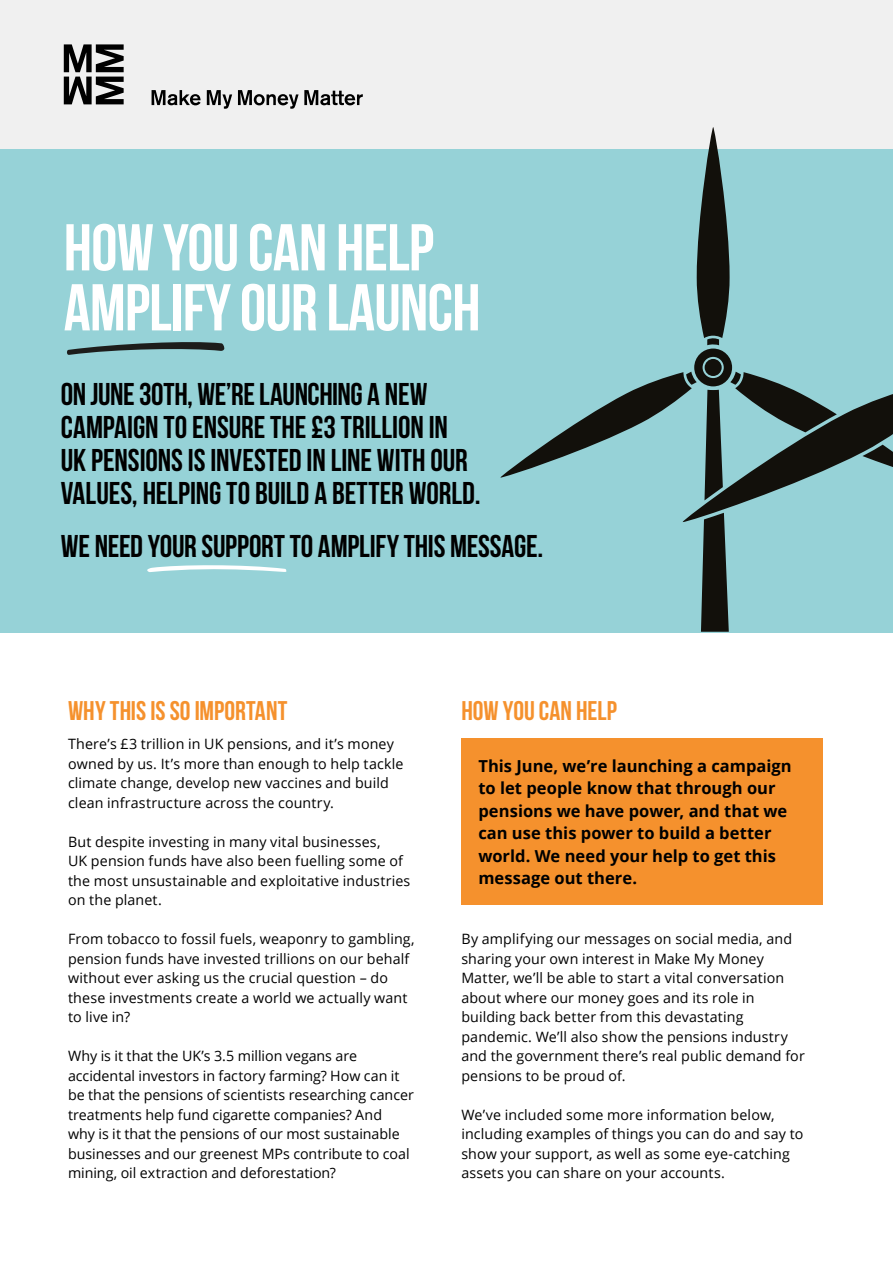
<style>
.page{position:relative;width:893px;height:1263px;background:#fff}
.page>*{position:absolute;margin:0;border:0;box-sizing:border-box;transform-origin:0 0}
.t1{font:700 66px/60px "Bebas Neue";letter-spacing:-.01em;color:#fff}
.t2{font:700 31.5px/33px "Bebas Neue";letter-spacing:-.005em;color:#000}
.t3{font:700 27px "Bebas Neue";color:#f5912d}
.t4{font:700 16.5px/22.5px "Open Sans";color:#000}
.t5{font:14.25px/19.5px "Open Sans";letter-spacing:.005em;color:#000}
</style>
<div class="page">
<div style="left:0;top:149px;width:893px;height:483px;background:#96d2d7"></div>
<div style="left:0;top:0;width:893px;height:149px;background:#f0f0f0"></div>
<svg style="left:64px;top:44px;width:60px;height:60px"></svg>
<svg style="left:152px;top:90px;width:49px;height:15px"></svg>
<svg style="left:207px;top:90px;width:25px;height:19px"></svg>
<svg style="left:238px;top:90px;width:125px;height:19px"></svg>
<div style="left:461px;top:738px;width:362px;height:167px;background:#f5912d"></div>
<svg style="left:67px;top:342px;width:158px;height:13px"></svg>
<svg style="left:147px;top:565px;width:139px;height:7px"></svg>
<svg style="left:500px;top:127px;width:393px;height:505px"></svg>
<h1 class="t1" style="left:64px;top:217px;width:418px">HOW YOU CAN HELP<br>AMPLIFY OUR LAUNCH</h1>
<h2 class="t2" style="left:61px;top:378px;width:421px">ON JUNE 30TH, WE’RE LAUNCHING A NEW CAMPAIGN TO ENSURE THE £3 TRILLION IN UK PENSIONS IS INVESTED IN LINE WITH OUR VALUES, HELPING TO BUILD A BETTER WORLD.</h2>
<h2 class="t2" style="left:61px;top:530px;width:484px">WE NEED YOUR SUPPORT TO AMPLIFY THIS MESSAGE.</h2>
<h3 class="t3" style="left:68px;top:696px;width:221px">WHY THIS IS SO IMPORTANT</h3>
<p class="t5" style="left:68px;top:734px;width:337px">There’s £3 trillion in UK pensions, and it’s money owned by us. It’s more than enough to help tackle climate change, develop new vaccines and build clean infrastructure across the country.</p>
<p class="t5" style="left:68px;top:831px;width:344px">But despite investing in many vital businesses,<br>UK pension funds have also been fuelling some of the most unsustainable and exploitative industries on the planet.</p>
<p class="t5" style="left:68px;top:929px;width:348px">From tobacco to fossil fuels, weaponry to gambling, pension funds have invested trillions on our behalf without ever asking us the crucial question – do these investments create a world we actually want to live in?</p>
<p class="t5" style="left:68px;top:1046px;width:347px">Why is it that the UK’s 3.5 million vegans are accidental investors in factory farming? How can it be that the pensions of scientists researching cancer treatments help fund cigarette companies? And<br>why is it that the pensions of our most sustainable businesses and our greenest MPs contribute to coal mining, oil extraction and deforestation?</p>
<h3 class="t3" style="left:461px;top:696px;width:157px">HOW YOU CAN HELP</h3>
<p class="t4" style="left:478px;top:754px;width:315px">This June, we’re launching a campaign to let people know that through our pensions we have power, and that we can use this power to build a better world. We need your help to get this message out there.</p>
<p class="t5" style="left:461px;top:929px;width:345px">By amplifying our messages on social media, and sharing your own interest in Make My Money Matter, we’ll be able to start a vital conversation about where our money goes and its role in building back better from this devastating pandemic. We’ll also show the pensions industry and the government there’s real public demand for pensions to be proud of.</p>
<p class="t5" style="left:461px;top:1104px;width:344px">We’ve included some more information below, including examples of things you can do and say to show your support, as well as some eye-catching assets you can share on your accounts.</p>
</div>
